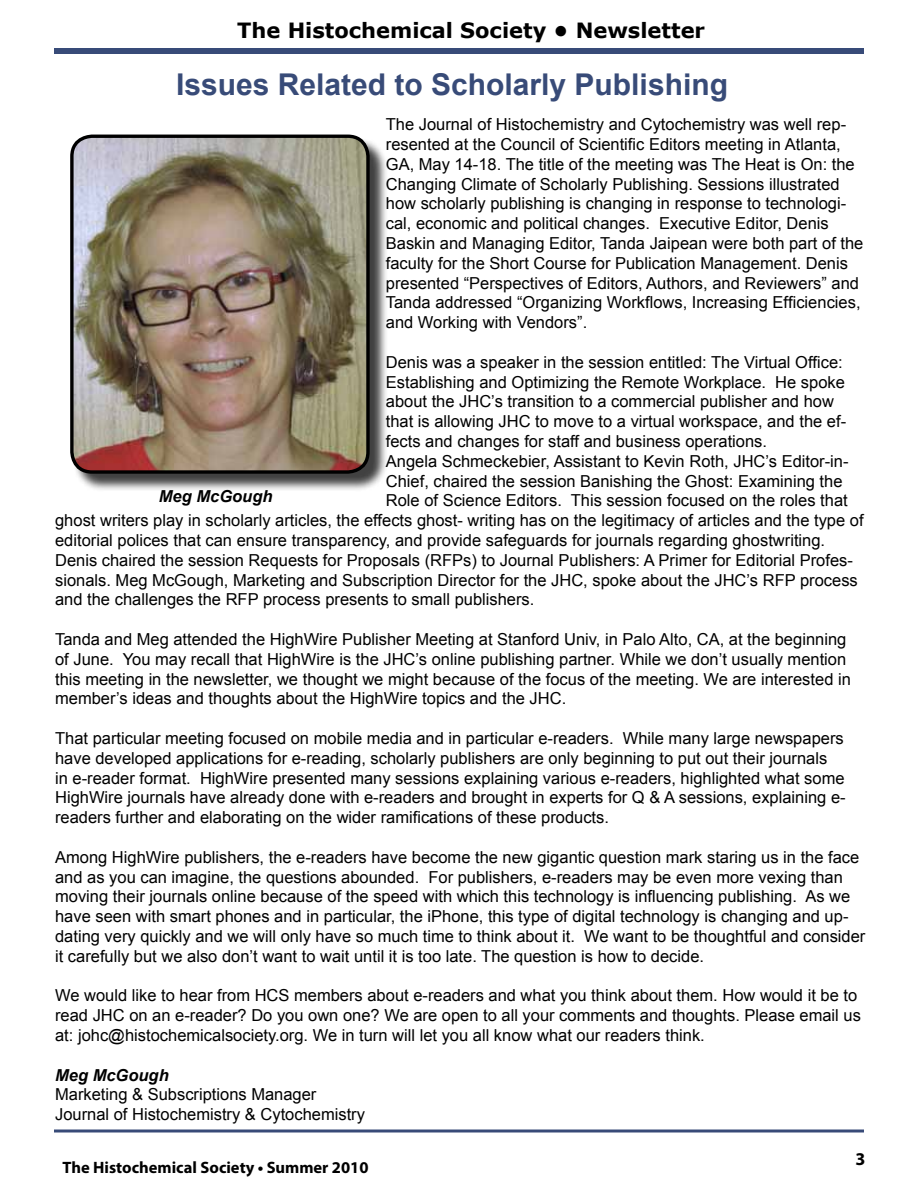
<style>
.page{position:relative;width:918px;height:1188px;background:#fff}
.page>*{position:absolute;margin:0;border:0;box-sizing:border-box;transform-origin:0 0}
.t1{font:700 30px "Arial";color:#384b78}
.t2{font:700 21px "Verdana";color:#000}
.t3{font:700 18px "Myriad Pro";color:#000}
.t4{font:16.5px/19.8px "Arial";color:#000}
.t5{font:700 16.5px "Myriad Pro";color:#000}
.t6{font:italic 700 16.5px "Arial";color:#000}
</style>
<div class="page">
<div style="left:54px;top:48px;width:810px;height:6px;background:#384b78"></div>
<hr style="left:54px;top:1130px;width:810px;height:2px;background:#384b78">
<div style="left:72px;top:137px;width:316px;height:355px;background:#000;opacity:.75"></div>
<img style="left:72px;top:136px;width:296px;height:336px">
<div style="left:70px;top:135px;width:300px;height:339px;border:3px solid #000;border-radius:20px"></div>
<p class="t2" style="left:237px;top:17px;width:469px">The Histochemical Society • Newsletter</p>
<h1 class="t1" style="left:176px;top:65px;width:553px">Issues Related to Scholarly Publishing</h1>
<p class="t4" style="left:386px;top:115px;width:479px">The Journal of Histochemistry and Cytochemistry was well rep&shy;resented at the Council of Scientific Editors meeting in Atlanta, GA, May 14-18. The title of the meeting was The Heat is On: the Changing Climate of Scholarly Publishing. Sessions illustrated how scholarly publishing is changing in response to technologi&shy;cal, economic and political changes. Executive Editor, Denis Baskin and Managing Editor, Tanda Jaipean were both part of the faculty for the Short Course for Publication Management. Denis presented “Perspectives of Editors, Authors, and Reviewers” and Tanda addressed “Organizing Workflows, Increasing Efficiencies, and Working with Vendors”.</p>
<p class="t4" style="left:386px;top:352px;width:459px">Denis was a speaker in the session entitled: The Virtual Office:</p>
<p class="t4" style="left:386px;top:372px;width:461px">Establishing and Optimizing the Remote Workplace. He spoke</p>
<p class="t4" style="left:386px;top:392px;width:450px">about the JHC’s transition to a commercial publisher and how</p>
<p class="t4" style="left:386px;top:412px;width:462px">that is allowing JHC to move to a virtual workspace, and the ef-</p>
<p class="t4" style="left:386px;top:431px;width:383px">fects and changes for staff and business operations.</p>
<p class="t4" style="left:386px;top:451px;width:464px">Angela Schmeckebier, Assistant to Kevin Roth, JHC’s Editor-in-</p>
<p class="t4" style="left:386px;top:471px;width:458px">Chief, chaired the session Banishing the Ghost: Examining the</p>
<p class="t4" style="left:386px;top:491px;width:463px">Role of Science Editors. This session focused on the roles that</p>
<p class="t4" style="left:55px;top:511px;width:810px">ghost writers play in scholarly articles, the effects ghost- writing has on the legitimacy of articles and the type of</p>
<p class="t4" style="left:55px;top:530px;width:772px">editorial polices that can ensure transparency, and provide safeguards for journals regarding ghostwriting.</p>
<p class="t4" style="left:55px;top:550px;width:799px">Denis chaired the session Requests for Proposals (RFPs) to Journal Publishers: A Primer for Editorial Profes-</p>
<p class="t4" style="left:55px;top:570px;width:804px">sionals. Meg McGough, Marketing and Subscription Director for the JHC, spoke about the JHC’s RFP process</p>
<p class="t4" style="left:55px;top:590px;width:481px">and the challenges the RFP process presents to small publishers.</p>
<p class="t4" style="left:55px;top:629px;width:797px">Tanda and Meg attended the HighWire Publisher Meeting at Stanford Univ, in Palo Alto, CA, at the beginning of June. You may recall that HighWire is the JHC’s online publishing partner. While we don’t usually mention this meeting in the newsletter, we thought we might because of the focus of the meeting. We are interested in member’s ideas and thoughts about the HighWire topics and the JHC.</p>
<p class="t4" style="left:55px;top:728px;width:792px">That particular meeting focused on mobile media and in particular e-readers. While many large newspapers have developed applications for e-reading, scholarly publishers are only beginning to put out their journals<br>in e-reader format. HighWire presented many sessions explaining various e-readers, highlighted what some HighWire journals have already done with e-readers and brought in experts for Q &amp; A sessions, explaining e&shy;readers further and elaborating on the wider ramifications of these products.</p>
<p class="t4" style="left:55px;top:847px;width:812px">Among HighWire publishers, the e-readers have become the new gigantic question mark staring us in the face and as you can imagine, the questions abounded. For publishers, e-readers may be even more vexing than moving their journals online because of the speed with which this technology is influencing publishing. As we have seen with smart phones and in particular, the iPhone, this type of digital technology is changing and up&shy;dating very quickly and we will only have so much time to think about it. We want to be thoughtful and consider it carefully but we also don’t want to wait until it is too late. The question is how to decide.</p>
<p class="t4" style="left:55px;top:986px;width:807px">We would like to hear from HCS members about e-readers and what you think about them. How would it be to read JHC on an e-reader? Do you own one? We are open to all your comments and thoughts. Please email us at: johc@histochemicalsociety.org. We in turn will let you all know what our readers think.</p>
<p class="t6" style="left:55px;top:1064px;width:115px">Meg McGough</p>
<p class="t4" style="left:55px;top:1085px;width:311px">Marketing &amp; Subscriptions Manager<br>Journal of Histochemistry &amp; Cytochemistry</p>
<p class="t6" style="left:159px;top:485px;width:115px">Meg McGough</p>
<p class="t5" style="left:63px;top:1156px;width:307px">The Histochemical Society • Summer 2010</p>
<p class="t3" style="left:856px;top:1148px;width:11px">3</p>
</div>
